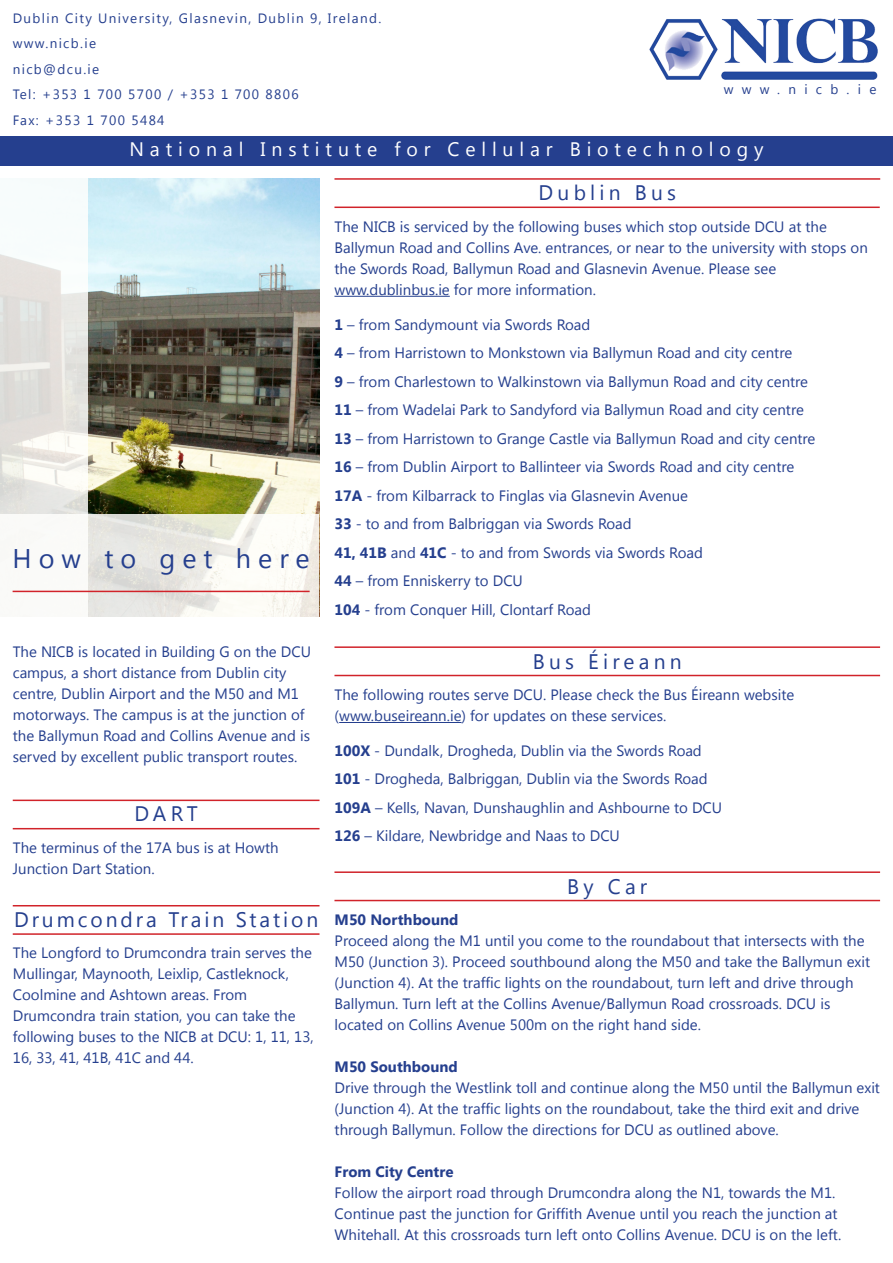
<style>
.page{position:relative;width:893px;height:1263px;background:#fff}
.page>*{position:absolute;margin:0;border:0;box-sizing:border-box;transform-origin:0 0}
.t1{font:27px "Segoe UI";letter-spacing:.26em;color:#253f8e}
.t2{font:21px "Segoe UI";letter-spacing:.14em;color:#253f8e}
.t3{font:21px "Segoe UI";letter-spacing:.2em;color:#253f8e}
.t4{font:21px "Segoe UI";letter-spacing:.18em;color:#253f8e}
.t5{font:19.5px "Segoe UI";letter-spacing:.3em;color:#fff}
.t6{font:15px/21px "Segoe UI";color:#253f8e}
.t7{font:700 15px "Segoe UI";color:#253f8e}
.t8{font:13.5px "Segoe UI";letter-spacing:.1em;color:#253f8e}
.t9{font:13.5px "Segoe UI";letter-spacing:.615em;color:#253f8e}
.s1{font-weight:700}
</style>
<div class="page">
<img style="left:649px;top:19px;width:229px;height:60px">
<div style="left:0;top:136px;width:893px;height:29px;background:#253f8e"></div>
<img style="left:87px;top:178px;width:232px;height:336px">
<svg style="left:0;top:180px;width:87px;height:334px"></svg>
<svg style="left:12px;top:514px;width:307px;height:102px"></svg>
<hr style="left:13px;top:591px;width:297px;height:1px;background:#d1232a">
<hr style="left:334px;top:178px;width:546px;height:2px;background:#d1232a">
<hr style="left:334px;top:207px;width:546px;height:1px;background:#d1232a">
<hr style="left:334px;top:296px;width:116px;height:1px;background:#253f8e">
<hr style="left:334px;top:646px;width:546px;height:2px;background:#d1232a">
<hr style="left:334px;top:675px;width:546px;height:1px;background:#d1232a">
<hr style="left:339px;top:722px;width:123px;height:1px;background:#253f8e">
<hr style="left:13px;top:800px;width:306px;height:1px;background:#d1232a">
<hr style="left:13px;top:828px;width:306px;height:1px;background:#d1232a">
<hr style="left:13px;top:905px;width:306px;height:1px;background:#d1232a">
<hr style="left:13px;top:933px;width:306px;height:2px;background:#d1232a">
<hr style="left:334px;top:871px;width:546px;height:2px;background:#d1232a">
<hr style="left:334px;top:900px;width:546px;height:1px;background:#d1232a">
<p class="t8" style="left:13px;top:8px;width:370px">Dublin City University, Glasnevin, Dublin 9, Ireland.</p>
<p class="t8" style="left:13px;top:34px;width:85px">www.nicb.ie</p>
<p class="t8" style="left:13px;top:59px;width:88px">nicb@dcu.ie</p>
<p class="t8" style="left:13px;top:85px;width:287px">Tel: +353 1 700 5700 / +353 1 700 8806</p>
<p class="t8" style="left:13px;top:110px;width:153px">Fax: +353 1 700 5484</p>
<p class="t9" style="left:724px;top:80px;width:154px">www.nicb.ie</p>
<p class="t5" style="left:130px;top:136px;width:635px">National Institute for Cellular Biotechnology</p>
<p class="t1" style="left:13px;top:540px;width:298px">How to get here</p>
<p class="t6" style="left:13px;top:640px;width:300px">The NICB is located in Building G on the DCU campus, a short distance from Dublin city centre, Dublin Airport and the M50 and M1 motorways. The campus is at the junction of the Ballymun Road and Collins Avenue and is served by excellent public transport routes.</p>
<p class="t4" style="left:134px;top:799px;width:65px">DART</p>
<p class="t6" style="left:13px;top:836px;width:267px">The terminus of the 17A bus is at Howth<br>Junction Dart Station.</p>
<p class="t2" style="left:14px;top:904px;width:306px">Drumcondra Train Station</p>
<p class="t6" style="left:13px;top:942px;width:302px">The Longford to Drumcondra train serves the Mullingar, Maynooth, Leixlip, Castleknock, Coolmine and Ashtown areas. From Drumcondra train station, you can take the following buses to the NICB at DCU: 1, 11, 13, 16, 33, 41, 41B, 41C and 44.</p>
<p class="t3" style="left:539px;top:178px;width:139px">Dublin Bus</p>
<p class="t6" style="left:334px;top:215px;width:535px">The NICB is serviced by the following buses which stop outside DCU at the<br>Ballymun Road and Collins Ave. entrances, or near to the university with stops on the Swords Road, Ballymun Road and Glasnevin Avenue. Please see</p>
<p class="t6" style="left:334px;top:278px;width:263px">www.dublinbus.ie for more information.</p>
<p class="t6" style="left:334px;top:313px;width:257px"><span class="s1">1</span> – from Sandymount via Swords Road</p>
<p class="t6" style="left:334px;top:342px;width:459px"><span class="s1">4</span> – from Harristown to Monkstown via Ballymun Road and city centre</p>
<p class="t6" style="left:334px;top:370px;width:475px"><span class="s1">9</span> – from Charlestown to Walkinstown via Ballymun Road and city centre</p>
<p class="t6" style="left:334px;top:399px;width:471px"><span class="s1">11</span> – from Wadelai Park to Sandyford via Ballymun Road and city centre</p>
<p class="t6" style="left:334px;top:427px;width:482px"><span class="s1">13</span> – from Harristown to Grange Castle via Ballymun Road and city centre</p>
<p class="t6" style="left:334px;top:456px;width:461px"><span class="s1">16</span> – from Dublin Airport to Ballinteer via Swords Road and city centre</p>
<p class="t6" style="left:334px;top:484px;width:355px"><span class="s1">17A</span> - from Kilbarrack to Finglas via Glasnevin Avenue</p>
<p class="t6" style="left:334px;top:513px;width:299px"><span class="s1">33</span> - to and from Balbriggan via Swords Road</p>
<p class="t6" style="left:334px;top:541px;width:370px"><span class="s1">41, 41B</span> and <span class="s1">41C</span> - to and from Swords via Swords Road</p>
<p class="t6" style="left:334px;top:570px;width:190px"><span class="s1">44</span> – from Enniskerry to DCU</p>
<p class="t6" style="left:334px;top:598px;width:258px"><span class="s1">104</span> - from Conquer Hill, Clontarf Road</p>
<p class="t3" style="left:533px;top:647px;width:150px">Bus Éireann</p>
<p class="t6" style="left:335px;top:684px;width:461px">The following routes serve DCU. Please check the Bus Éireann website</p>
<p class="t6" style="left:335px;top:705px;width:333px">(www.buseireann.ie) for updates on these services.</p>
<p class="t6" style="left:334px;top:739px;width:369px"><span class="s1">100X</span> - Dundalk, Drogheda, Dublin via the Swords Road</p>
<p class="t6" style="left:334px;top:768px;width:375px"><span class="s1">101</span> - Drogheda, Balbriggan, Dublin via the Swords Road</p>
<p class="t6" style="left:334px;top:796px;width:389px"><span class="s1">109A</span> – Kells, Navan, Dunshaughlin and Ashbourne to DCU</p>
<p class="t6" style="left:334px;top:825px;width:287px"><span class="s1">126</span> – Kildare, Newbridge and Naas to DCU</p>
<p class="t4" style="left:567px;top:872px;width:81px">By Car</p>
<p class="t7" style="left:335px;top:909px;width:125px">M50 Northbound</p>
<p class="t6" style="left:335px;top:930px;width:537px">Proceed along the M1 until you come to the roundabout that intersects with the M50 (Junction 3). Proceed southbound along the M50 and take the Ballymun exit (Junction 4). At the traffic lights on the roundabout, turn left and drive through Ballymun. Turn left at the Collins Avenue/Ballymun Road crossroads. DCU is located on Collins Avenue 500m on the right hand side.</p>
<p class="t7" style="left:335px;top:1056px;width:125px">M50 Southbound</p>
<p class="t6" style="left:335px;top:1077px;width:547px">Drive through the Westlink toll and continue along the M50 until the Ballymun exit (Junction 4). At the traffic lights on the roundabout, take the third exit and drive through Ballymun. Follow the directions for DCU as outlined above.</p>
<p class="t7" style="left:335px;top:1161px;width:120px">From City Centre</p>
<p class="t6" style="left:335px;top:1182px;width:508px">Follow the airport road through Drumcondra along the N1, towards the M1.<br>Continue past the junction for Griffith Avenue until you reach the junction at<br>Whitehall. At this crossroads turn left onto Collins Avenue. DCU is on the left.</p>
</div>
